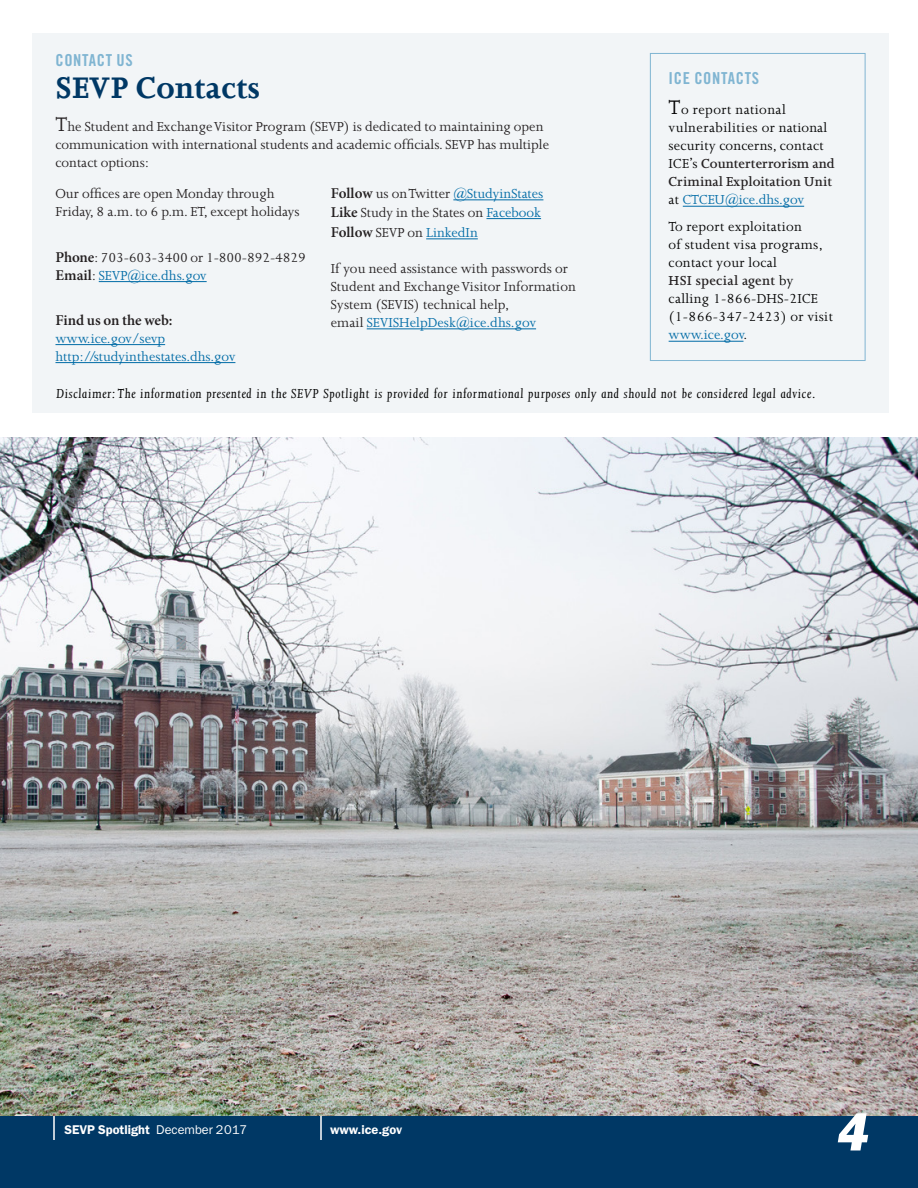
<style>
.page{position:relative;width:918px;height:1188px;background:#fff}
.page>*{position:absolute;margin:0;border:0;box-sizing:border-box;transform-origin:0 0}
.t1{font:54px "ITC Franklin Gothic Std Hvy It";color:#fff}
.t2{font:700 34.5px "Joanna";letter-spacing:.01em;color:#003865}
.t3{font:16.5px "Trade Gothic LT Std Bd Cn 20";letter-spacing:.04em;color:#80b5d2}
.t4{font:15px/18px "Joanna MT Std";color:#231f20}
.t5{font:15px/18px "Joanna MT Std";letter-spacing:.02em;color:#000}
.t6{font:italic 15px "Joanna MT Std";letter-spacing:.04em;color:#000}
.t7{font:15px/18px "Joanna MT Std";color:#006ba6}
.t8{font:600 12.75px "ITC Franklin Gothic Std";color:#fff}
.s1{font-size:22.5px}
.s2{font-family:"Minion Pro";font-weight:600}
.s3{color:#006ba6}
.s4{font-family:"Minion Pro";font-weight:600;color:#231f20}
.s5{color:#231f20}
.s6{font-weight:600;color:#231f20}
.s7{font-weight:400}
</style>
<div class="page">
<div style="left:0;top:1116px;width:918px;height:72px;background:#003865"></div>
<hr style="left:320px;top:1115px;width:2px;height:25px;background:#fff">
<hr style="left:53px;top:1115px;width:2px;height:25px;background:#fff">
<div style="left:32px;top:34px;width:857px;height:379px;background:#f2f5f7"></div>
<img style="left:0;top:437px;width:918px;height:679px">
<hr style="left:99px;top:281px;width:108px;height:1px;background:#006ba6">
<hr style="left:55px;top:344px;width:110px;height:1px;background:#006ba6">
<hr style="left:55px;top:362px;width:180px;height:1px;background:#006ba6">
<hr style="left:453px;top:199px;width:90px;height:1px;background:#006ba6">
<hr style="left:486px;top:218px;width:55px;height:1px;background:#006ba6">
<hr style="left:426px;top:238px;width:52px;height:1px;background:#006ba6">
<hr style="left:367px;top:328px;width:169px;height:1px;background:#006ba6">
<div style="left:650px;top:53px;width:215px;height:308px;border:1px solid #80b5d2"></div>
<hr style="left:683px;top:206px;width:121px;height:1px;background:#006ba6">
<hr style="left:669px;top:341px;width:75px;height:1px;background:#006ba6">
<h2 class="t3" style="left:55px;top:50px;width:79px">CONTACT US</h2>
<h1 class="t2" style="left:55px;top:67px;width:206px">SEVP Contacts</h1>
<p class="t4" style="left:55px;top:118px;width:495px"><span class="s1">T</span>he Student and Exchange Visitor Program (SEVP) is dedicated to maintaining open communication with international students and academic officials. SEVP has multiple contact options:</p>
<p class="t4" style="left:55px;top:184px;width:246px">Our offices are open Monday through<br>Friday, 8 a.m. to 6 p.m. ET, except holidays</p>
<p class="t4" style="left:55px;top:249px;width:252px"><span class="s2">Phone</span>: 703-603-3400 or 1-800-892-4829<br><span class="s2">Email</span>: <span class="s3">SEVP@ice.dhs.gov</span></p>
<p class="t7" style="left:55px;top:312px;width:181px"><span class="s4">Find us on the web: </span>www.ice.gov/sevp http://studyinthestates.dhs.gov</p>
<p class="t7" style="left:331px;top:184px;width:214px"><span class="s4">Follow</span> <span class="s5">us on Twitter</span> @StudyinStates</p>
<p class="t4" style="left:331px;top:204px;width:212px"><span class="s2">Like</span> Study in the States on <span class="s3">Facebook</span></p>
<p class="t7" style="left:331px;top:223px;width:149px"><span class="s4">Follow</span> <span class="s5">SEVP on</span> LinkedIn</p>
<p class="t4" style="left:331px;top:259px;width:247px">If you need assistance with passwords or Student and Exchange Visitor Information System (SEVIS) technical help,<br>email <span class="s3">SEVISHelpDesk@ice.dhs.gov</span></p>
<h2 class="t3" style="left:669px;top:68px;width:92px">ICE CONTACTS</h2>
<p class="t5" style="left:669px;top:101px;width:168px"><span class="s1">T</span>o report national vulnerabilities or national security concerns, contact<br>ICE’s <span class="s6">Counterterrorism and<br>Criminal Exploitation Unit </span>at <span class="s3">CTCEU@ice.dhs.gov</span></p>
<p class="t5" style="left:669px;top:218px;width:166px">To report exploitation<br>of student visa programs, contact your local<br><span class="s6">HSI special agent</span> by calling 1-866-DHS-2ICE (1-866-347-2423) or visit <span class="s3">www.ice.gov</span>.</p>
<p class="t6" style="left:56px;top:386px;width:761px">Disclaimer: The information presented in the SEVP Spotlight is provided for informational purposes only and should not be considered legal advice.</p>
<p class="t8" style="left:64px;top:1122px;width:184px">SEVP Spotlight <span class="s7">December 2017</span></p>
<p class="t8" style="left:330px;top:1122px;width:74px">www.ice.gov</p>
<h1 class="t1" style="left:837px;top:1101px;width:33px">4</h1>
</div>
